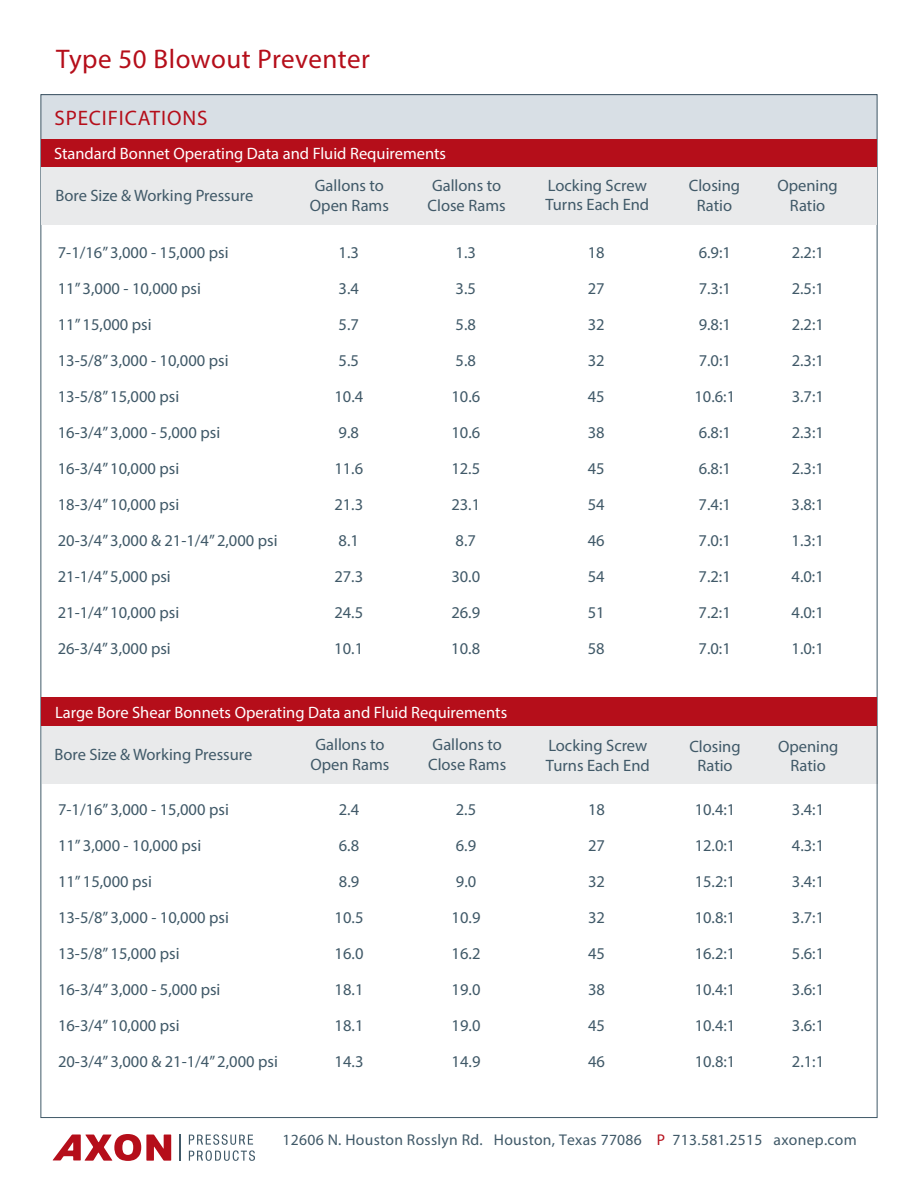
<style>
.page{position:relative;width:918px;height:1188px;background:#fff}
.page>*{position:absolute;margin:0;border:0;box-sizing:border-box;transform-origin:0 0}
.t1{font:27px "Myriad Pro";letter-spacing:.02em;color:#b50e1a}
.t2{font:21px "Myriad Pro";letter-spacing:.04em;color:#b50e1a}
.t3{font:16.5px/19.5px "Myriad Pro";color:#405968}
.t4{font:16.5px "Myriad Pro";color:#fff}
.t5{font:15.6px "Myriad Pro";letter-spacing:.02em;color:#405968}
.s1{color:#b50e1a}
</style>
<div class="page">
<div style="left:42px;top:727px;width:835px;height:57px;background:#e9eaeb"></div>
<svg style="left:53px;top:1134px;width:118px;height:27px"></svg>
<svg style="left:180px;top:1135px;width:1px;height:26px"></svg>
<svg style="left:189px;top:1134px;width:66px;height:27px"></svg>
<div style="left:41px;top:94px;width:836px;height:46px;background:#d8dfe5"></div>
<div style="left:41px;top:139px;width:836px;height:28px;background:#b50e1a"></div>
<div style="left:41px;top:697px;width:836px;height:29px;background:#b50e1a"></div>
<div style="left:41px;top:167px;width:836px;height:58px;background:#e9eaeb"></div>
<h1 class="t1" style="left:56px;top:42px;width:315px">Type 50 Blowout Preventer</h1>
<p class="t2" style="left:55px;top:105px;width:127px">Specifications</p>
<p class="t4" style="left:54px;top:144px;width:394px">Standard Bonnet Operating Data and Fluid Requirements</p>
<p class="t3" style="left:55px;top:185px;width:200px">Bore Size &amp; Working Pressure</p>
<p class="t3" style="left:310px;top:176px;width:81px">Gallons to<br>Open Rams</p>
<p class="t3" style="left:428px;top:176px;width:80px">Gallons to<br>Close Rams</p>
<p class="t3" style="left:545px;top:175px;width:105px">Locking Screw<br>Turns Each End</p>
<p class="t3" style="left:689px;top:176px;width:53px;text-align:center">Closing<br>Ratio</p>
<p class="t3" style="left:777px;top:176px;width:62px;text-align:center">Opening<br>Ratio</p>
<p class="t3" style="left:58px;top:242px;width:172px">7-1/16” 3,000 - 15,000 psi</p>
<p class="t3" style="left:339px;top:242px;width:22px">1.3</p>
<p class="t3" style="left:456px;top:242px;width:22px">1.3</p>
<p class="t3" style="left:588px;top:242px;width:18px">18</p>
<p class="t3" style="left:699px;top:242px;width:34px">6.9:1</p>
<p class="t3" style="left:792px;top:242px;width:34px">2.2:1</p>
<p class="t3" style="left:58px;top:278px;width:145px">11” 3,000 - 10,000 psi</p>
<p class="t3" style="left:339px;top:278px;width:22px">3.4</p>
<p class="t3" style="left:456px;top:278px;width:22px">3.5</p>
<p class="t3" style="left:588px;top:278px;width:18px">27</p>
<p class="t3" style="left:699px;top:278px;width:34px">7.3:1</p>
<p class="t3" style="left:792px;top:278px;width:34px">2.5:1</p>
<p class="t3" style="left:58px;top:314px;width:95px">11” 15,000 psi</p>
<p class="t3" style="left:339px;top:314px;width:22px">5.7</p>
<p class="t3" style="left:456px;top:314px;width:22px">5.8</p>
<p class="t3" style="left:588px;top:314px;width:18px">32</p>
<p class="t3" style="left:699px;top:314px;width:34px">9.8:1</p>
<p class="t3" style="left:792px;top:314px;width:34px">2.2:1</p>
<p class="t3" style="left:58px;top:350px;width:172px">13-5/8” 3,000 - 10,000 psi</p>
<p class="t3" style="left:339px;top:350px;width:22px">5.5</p>
<p class="t3" style="left:456px;top:350px;width:22px">5.8</p>
<p class="t3" style="left:588px;top:350px;width:18px">32</p>
<p class="t3" style="left:699px;top:350px;width:34px">7.0:1</p>
<p class="t3" style="left:792px;top:350px;width:34px">2.3:1</p>
<p class="t3" style="left:58px;top:386px;width:123px">13-5/8” 15,000 psi</p>
<p class="t3" style="left:334px;top:386px;width:30px">10.4</p>
<p class="t3" style="left:451px;top:386px;width:30px">10.6</p>
<p class="t3" style="left:588px;top:386px;width:18px">45</p>
<p class="t3" style="left:694px;top:386px;width:42px">10.6:1</p>
<p class="t3" style="left:792px;top:386px;width:34px">3.7:1</p>
<p class="t3" style="left:58px;top:422px;width:164px">16-3/4” 3,000 - 5,000 psi</p>
<p class="t3" style="left:339px;top:422px;width:22px">9.8</p>
<p class="t3" style="left:451px;top:422px;width:30px">10.6</p>
<p class="t3" style="left:588px;top:422px;width:18px">38</p>
<p class="t3" style="left:699px;top:422px;width:34px">6.8:1</p>
<p class="t3" style="left:792px;top:422px;width:34px">2.3:1</p>
<p class="t3" style="left:58px;top:458px;width:123px">16-3/4” 10,000 psi</p>
<p class="t3" style="left:334px;top:458px;width:30px">11.6</p>
<p class="t3" style="left:451px;top:458px;width:30px">12.5</p>
<p class="t3" style="left:588px;top:458px;width:18px">45</p>
<p class="t3" style="left:699px;top:458px;width:34px">6.8:1</p>
<p class="t3" style="left:792px;top:458px;width:34px">2.3:1</p>
<p class="t3" style="left:58px;top:494px;width:123px">18-3/4” 10,000 psi</p>
<p class="t3" style="left:334px;top:494px;width:30px">21.3</p>
<p class="t3" style="left:451px;top:494px;width:30px">23.1</p>
<p class="t3" style="left:588px;top:494px;width:18px">54</p>
<p class="t3" style="left:699px;top:494px;width:34px">7.4:1</p>
<p class="t3" style="left:792px;top:494px;width:34px">3.8:1</p>
<p class="t3" style="left:58px;top:530px;width:221px">20-3/4” 3,000 &amp; 21-1/4” 2,000 psi</p>
<p class="t3" style="left:339px;top:530px;width:22px">8.1</p>
<p class="t3" style="left:456px;top:530px;width:22px">8.7</p>
<p class="t3" style="left:588px;top:530px;width:18px">46</p>
<p class="t3" style="left:699px;top:530px;width:34px">7.0:1</p>
<p class="t3" style="left:792px;top:530px;width:34px">1.3:1</p>
<p class="t3" style="left:58px;top:566px;width:115px">21-1/4” 5,000 psi</p>
<p class="t3" style="left:334px;top:566px;width:30px">27.3</p>
<p class="t3" style="left:451px;top:566px;width:30px">30.0</p>
<p class="t3" style="left:588px;top:566px;width:18px">54</p>
<p class="t3" style="left:699px;top:566px;width:34px">7.2:1</p>
<p class="t3" style="left:792px;top:566px;width:34px">4.0:1</p>
<p class="t3" style="left:58px;top:602px;width:123px">21-1/4” 10,000 psi</p>
<p class="t3" style="left:334px;top:602px;width:30px">24.5</p>
<p class="t3" style="left:451px;top:602px;width:30px">26.9</p>
<p class="t3" style="left:588px;top:602px;width:18px">51</p>
<p class="t3" style="left:699px;top:602px;width:34px">7.2:1</p>
<p class="t3" style="left:792px;top:602px;width:34px">4.0:1</p>
<p class="t3" style="left:58px;top:638px;width:115px">26-3/4” 3,000 psi</p>
<p class="t3" style="left:334px;top:638px;width:30px">10.1</p>
<p class="t3" style="left:451px;top:638px;width:30px">10.8</p>
<p class="t3" style="left:588px;top:638px;width:18px">58</p>
<p class="t3" style="left:699px;top:638px;width:34px">7.0:1</p>
<p class="t3" style="left:792px;top:638px;width:34px">1.0:1</p>
<p class="t4" style="left:55px;top:702px;width:454px">Large Bore Shear Bonnets Operating Data and Fluid Requirements</p>
<p class="t3" style="left:54px;top:744px;width:200px">Bore Size &amp; Working Pressure</p>
<p class="t3" style="left:311px;top:735px;width:81px">Gallons to<br>Open Rams</p>
<p class="t3" style="left:428px;top:735px;width:80px">Gallons to<br>Close Rams</p>
<p class="t3" style="left:546px;top:736px;width:105px">Locking Screw<br>Turns Each End</p>
<p class="t3" style="left:689px;top:736px;width:53px;text-align:center">Closing<br>Ratio</p>
<p class="t3" style="left:778px;top:736px;width:62px;text-align:center">Opening<br>Ratio</p>
<p class="t3" style="left:58px;top:799px;width:172px">7-1/16” 3,000 - 15,000 psi</p>
<p class="t3" style="left:339px;top:799px;width:22px">2.4</p>
<p class="t3" style="left:456px;top:799px;width:22px">2.5</p>
<p class="t3" style="left:588px;top:799px;width:18px">18</p>
<p class="t3" style="left:695px;top:799px;width:42px">10.4:1</p>
<p class="t3" style="left:792px;top:799px;width:34px">3.4:1</p>
<p class="t3" style="left:58px;top:835px;width:145px">11” 3,000 - 10,000 psi</p>
<p class="t3" style="left:339px;top:835px;width:22px">6.8</p>
<p class="t3" style="left:456px;top:835px;width:22px">6.9</p>
<p class="t3" style="left:588px;top:835px;width:18px">27</p>
<p class="t3" style="left:695px;top:835px;width:42px">12.0:1</p>
<p class="t3" style="left:792px;top:835px;width:34px">4.3:1</p>
<p class="t3" style="left:58px;top:871px;width:95px">11” 15,000 psi</p>
<p class="t3" style="left:339px;top:871px;width:22px">8.9</p>
<p class="t3" style="left:456px;top:871px;width:22px">9.0</p>
<p class="t3" style="left:588px;top:871px;width:18px">32</p>
<p class="t3" style="left:695px;top:871px;width:42px">15.2:1</p>
<p class="t3" style="left:792px;top:871px;width:34px">3.4:1</p>
<p class="t3" style="left:58px;top:907px;width:172px">13-5/8” 3,000 - 10,000 psi</p>
<p class="t3" style="left:335px;top:907px;width:30px">10.5</p>
<p class="t3" style="left:452px;top:907px;width:30px">10.9</p>
<p class="t3" style="left:588px;top:907px;width:18px">32</p>
<p class="t3" style="left:695px;top:907px;width:42px">10.8:1</p>
<p class="t3" style="left:792px;top:907px;width:34px">3.7:1</p>
<p class="t3" style="left:58px;top:944px;width:123px">13-5/8” 15,000 psi</p>
<p class="t3" style="left:335px;top:944px;width:30px">16.0</p>
<p class="t3" style="left:452px;top:944px;width:30px">16.2</p>
<p class="t3" style="left:588px;top:944px;width:18px">45</p>
<p class="t3" style="left:695px;top:944px;width:42px">16.2:1</p>
<p class="t3" style="left:792px;top:944px;width:34px">5.6:1</p>
<p class="t3" style="left:58px;top:980px;width:164px">16-3/4” 3,000 - 5,000 psi</p>
<p class="t3" style="left:335px;top:980px;width:30px">18.1</p>
<p class="t3" style="left:452px;top:980px;width:30px">19.0</p>
<p class="t3" style="left:588px;top:980px;width:18px">38</p>
<p class="t3" style="left:695px;top:980px;width:42px">10.4:1</p>
<p class="t3" style="left:792px;top:980px;width:34px">3.6:1</p>
<p class="t3" style="left:58px;top:1016px;width:123px">16-3/4” 10,000 psi</p>
<p class="t3" style="left:335px;top:1016px;width:30px">18.1</p>
<p class="t3" style="left:452px;top:1016px;width:30px">19.0</p>
<p class="t3" style="left:588px;top:1016px;width:18px">45</p>
<p class="t3" style="left:695px;top:1016px;width:42px">10.4:1</p>
<p class="t3" style="left:792px;top:1016px;width:34px">3.6:1</p>
<p class="t3" style="left:58px;top:1052px;width:221px">20-3/4” 3,000 &amp; 21-1/4” 2,000 psi</p>
<p class="t3" style="left:335px;top:1052px;width:30px">14.3</p>
<p class="t3" style="left:452px;top:1052px;width:30px">14.9</p>
<p class="t3" style="left:588px;top:1052px;width:18px">46</p>
<p class="t3" style="left:695px;top:1052px;width:42px">10.8:1</p>
<p class="t3" style="left:792px;top:1052px;width:34px">2.1:1</p>
<p class="t5" style="left:283px;top:1130px;width:576px">12606 N. Houston Rosslyn Rd. Houston, Texas 77086 <span class="s1">P</span> 713.581.2515 axonep.com</p>
</div>
